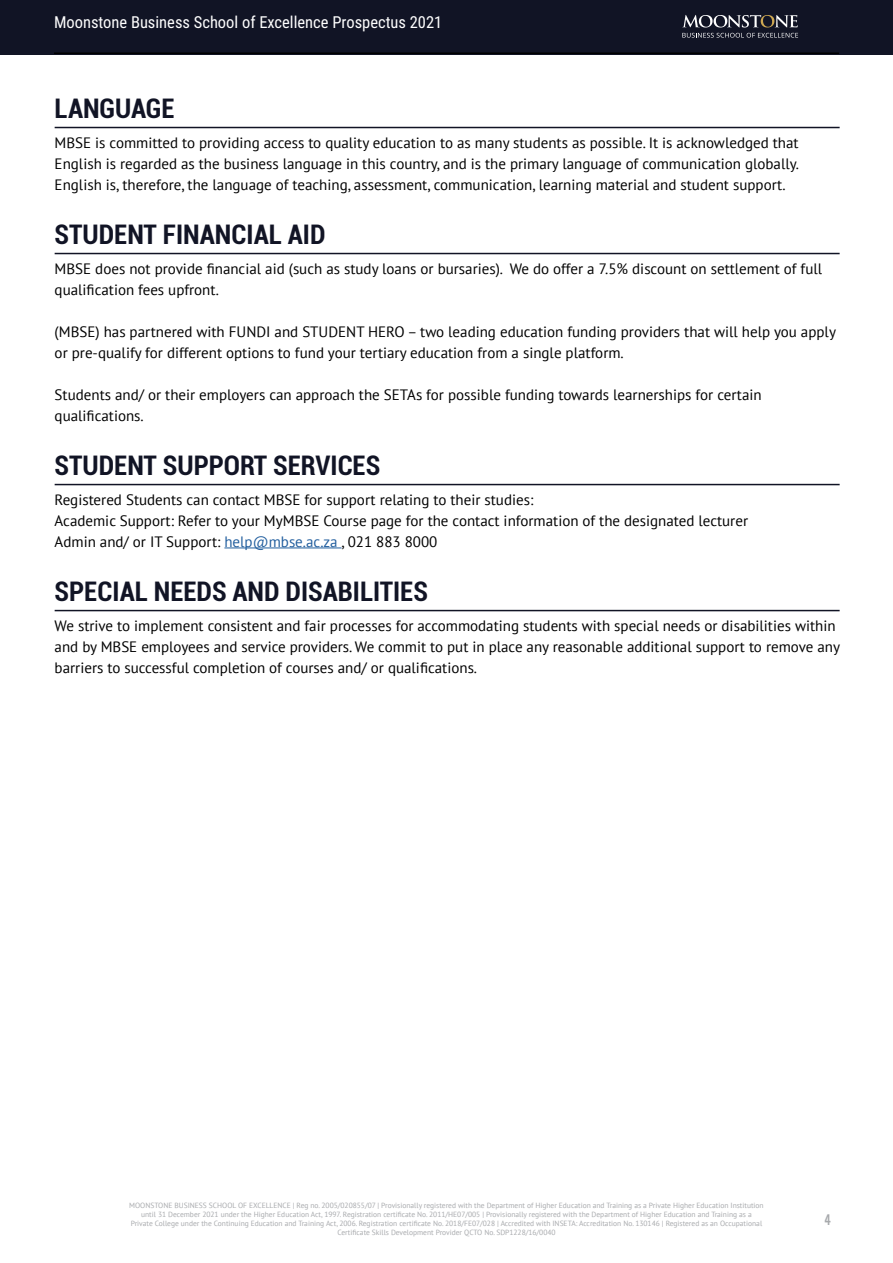
<style>
.page{position:relative;width:893px;height:1263px;background:#fff}
.page>*{position:absolute;margin:0;border:0;box-sizing:border-box;transform-origin:0 0}
.t1{font:700 condensed 27px "Roboto";color:#111425}
.t2{font:16.5px "Roboto Condensed";color:#fff}
.t3{font:15px/21px "PT Sans";color:#000}
.t4{font:12px "Oswald";color:#a7a9ac}
.t5{font:7.5px/9px "PT Sans";color:#a7a9ac;text-align:center}
.s1{color:#215e9e}
</style>
<div class="page">
<div style="left:0;top:0;width:893px;height:54px;background:#111425"></div>
<svg style="left:682px;top:15px;width:116px;height:23px"></svg>
<hr style="left:54px;top:53px;width:785px;height:1px;background:#000">
<hr style="left:224px;top:548px;width:117px;height:1px;background:#215e9e">
<hr style="left:55px;top:127px;width:785px;height:1px;background:#111425">
<hr style="left:55px;top:253px;width:785px;height:1px;background:#111425">
<hr style="left:55px;top:484px;width:785px;height:1px;background:#111425">
<hr style="left:55px;top:610px;width:785px;height:1px;background:#111425">
<p class="t2" style="left:54px;top:10px;width:390px">Moonstone Business School of Excellence Prospectus 2021</p>
<h1 class="t1" style="left:55px;top:89px;width:121px">LANGUAGE</h1>
<p class="t3" style="left:55px;top:132px;width:746px;text-align:justify">MBSE is committed to providing access to quality education to as many students as possible. It is acknowledged that English is regarded as the business language in this country, and is the primary language of communication globally.<br>English is, therefore, the language of teaching, assessment, communication, learning material and student support.</p>
<h1 class="t1" style="left:55px;top:215px;width:272px">STUDENT FINANCIAL AID</h1>
<p class="t3" style="left:55px;top:258px;width:769px">MBSE does not provide financial aid (such as study loans or bursaries). We do offer a 7.5% discount on settlement of full qualification fees upfront.</p>
<p class="t3" style="left:55px;top:321px;width:783px">(MBSE) has partnered with FUNDI and STUDENT HERO – two leading education funding providers that will help you apply or pre-qualify for different options to fund your tertiary education from a single platform.</p>
<p class="t3" style="left:55px;top:384px;width:709px">Students and/ or their employers can approach the SETAs for possible funding towards learnerships for certain qualifications.</p>
<h1 class="t1" style="left:55px;top:446px;width:327px">STUDENT SUPPORT SERVICES</h1>
<p class="t3" style="left:55px;top:489px;width:695px">Registered Students can contact MBSE for support relating to their studies:<br>Academic Support: Refer to your MyMBSE Course page for the contact information of the designated lecturer<br>Admin and/ or IT Support: <span class="s1">help@mbse.ac.za</span> , 021 883 8000</p>
<h1 class="t1" style="left:55px;top:572px;width:375px">SPECIAL NEEDS AND DISABILITIES</h1>
<p class="t3" style="left:55px;top:615px;width:787px">We strive to implement consistent and fair processes for accommodating students with special needs or disabilities within and by MBSE employees and service providers. We commit to put in place any reasonable additional support to remove any barriers to successful completion of courses and/ or qualifications.</p>
<p class="t5" style="left:129px;top:1200px;width:636px">MOONSTONE BUSINESS SCHOOL OF EXCELLENCE | Reg no. 2005/020855/07 | Provisionally registered with the Department of Higher Education and Training as a Private Higher Education Institution until 31 December 2021 under the Higher Education Act, 1997. Registration certificate No. 2011/HE07/005 | Provisionally registered with the Department of Higher Education and Training as a Private College under the Continuing Education and Training Act, 2006. Registration certificate No. 2018/FE07/028 | Accredited with INSETA: Accreditation No. 130146 | Registered as an Occupational Certificate Skills Development Provider QCTO No. SDP1228/16/0040</p>
<p class="t4" style="left:825px;top:1210px;width:8px">4</p>
</div>
